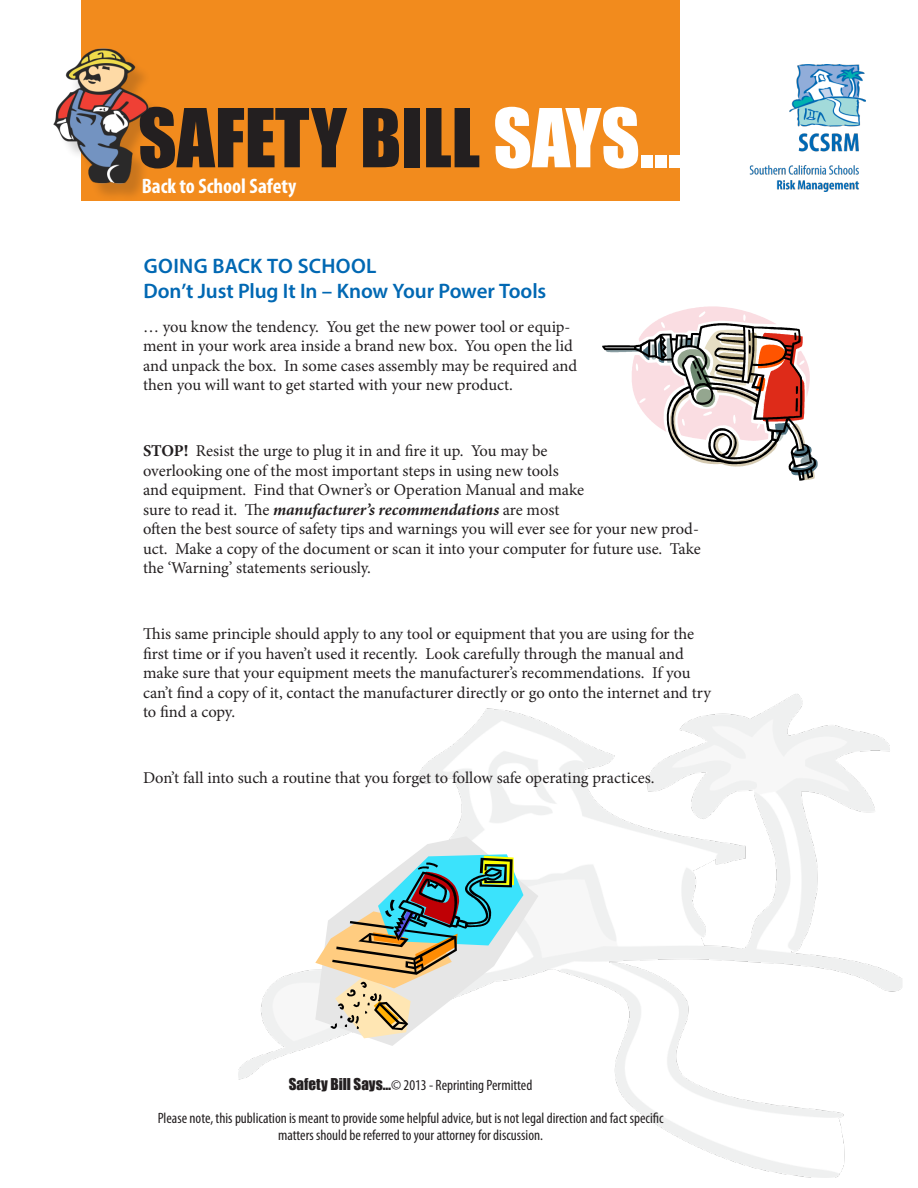
<style>
.page{position:relative;width:918px;height:1188px;background:#fff}
.page>*{position:absolute;margin:0;border:0;box-sizing:border-box;transform-origin:0 0}
.t1{font:75px "Impact";color:#231f20}
.Subhead_1{font:600 21px "Myriad Pro";letter-spacing:-.005em;color:#0168b3}
.t2{font:700 condensed 21px "Myriad Pro";color:#fff}
.headline_all_caps{font:600 21px "Myriad Pro";letter-spacing:.015em;color:#0168b3}
.body_copy{font:16.5px/19.5px "Minion Pro";letter-spacing:-.005em;color:#231f20}
.t3{font:condensed 15px/16.5px "Myriad Pro";color:#231f20;text-align:center}
.s1{color:#fff}
.s2{font-weight:700}
.s3{font-weight:700;font-style:italic}
.s4{font-family:"Impact";font-stretch:normal}
</style>
<div class="page">
<img style="left:238px;top:694px;width:664px;height:484px">
<div style="left:81px;top:0;width:599px;height:201px;background:#f28b1d"></div>
<div style="left:57px;top:51px;width:109px;height:151px;background:#231f20;opacity:.2"></div>
<img style="left:53px;top:48px;width:105px;height:137px">
<img style="left:749px;top:64px;width:117px;height:127px">
<svg style="left:602px;top:306px;width:216px;height:175px"></svg>
<svg style="left:315px;top:836px;width:223px;height:210px"></svg>
<svg style="left:315px;top:854px;width:208px;height:184px"></svg>
<p class="t1" style="left:138px;top:80px;width:545px">SAFETY BILL <span class="s1">SAYS...</span></p>
<p class="t2" style="left:142px;top:174px;width:156px">Back to School Safety</p>
<p class="headline_all_caps" style="left:144px;top:252px;width:234px">GOING BACK TO SCHOOL</p>
<p class="Subhead_1" style="left:144px;top:278px;width:404px">Don’t Just Plug It In – Know Your Power Tools</p>
<p class="body_copy" style="left:143px;top:317px;width:436px">… you know the tendency. You get the new power tool or equip&shy;ment in your work area inside a brand new box. You open the lid and unpack the box. In some cases assembly may be required and then you will want to get started with your new product.</p>
<p class="body_copy" style="left:143px;top:441px;width:559px"><span class="s2">STOP!</span> Resist the urge to plug it in and fire it up. You may be<br>overlooking one of the most important steps in using new tools<br>and equipment. Find that Owner’s or Operation Manual and make<br>sure to read it. The <span class="s3">manufacturer’s recommendations</span> are most<br>often the best source of safety tips and warnings you will ever see for your new prod&shy;uct. Make a copy of the document or scan it into your computer for future use. Take the ‘Warning’ statements seriously.</p>
<p class="body_copy" style="left:143px;top:624px;width:569px">This same principle should apply to any tool or equipment that you are using for the first time or if you haven’t used it recently. Look carefully through the manual and make sure that your equipment meets the manufacturer’s recommendations. If you can’t find a copy of it, contact the manufacturer directly or go onto the internet and try to find a copy.</p>
<p class="body_copy" style="left:143px;top:768px;width:513px">Don’t fall into such a routine that you forget to follow safe operating practices.</p>
<p class="t3" style="left:289px;top:1077px;width:245px"><span class="s4">Safety Bill Says…</span>© 2013 - Reprinting Permitted</p>
<p class="t3" style="left:158px;top:1110px;width:507px">Please note, this publication is meant to provide some helpful advice, but is not legal direction and fact specific matters should be referred to your attorney for discussion.</p>
</div>
